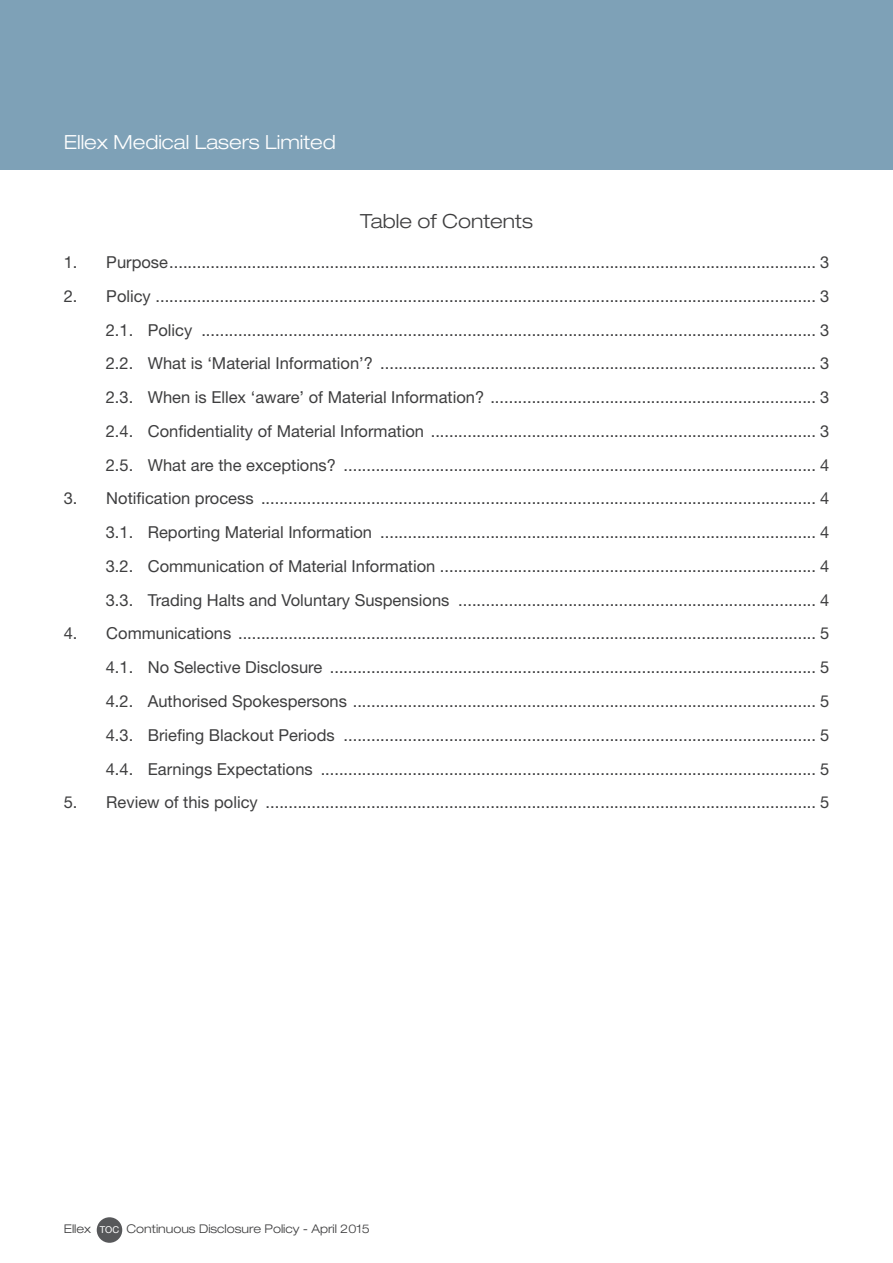
<style>
.page{position:relative;width:893px;height:1263px;background:#fff}
.page>*{position:absolute;margin:0;border:0;box-sizing:border-box;transform-origin:0 0}
.t1{font:300 expanded 19.5px "Helvetica Neue";color:#fff}
.t2{font:300 expanded 19.5px "Helvetica Neue";color:#3e3e3f}
.TOC_2{font:16.5px "Helvetica Neue";color:#3e3e3f}
.TOC_1{font:16.5px "Helvetica Neue";color:#3e3e3f}
.t3{font:300 expanded 12px "Helvetica Neue";color:#3e3e3f}
.s1{font-weight:400;font-stretch:normal;font-size:9.45px;color:#fff}
</style>
<div class="page">
<div style="left:0;top:0;width:893px;height:170px;background:#7ea1b7"></div>
<div style="left:97px;top:1217px;width:25px;height:26px;background:#57585a;border-radius:50%"></div>
<p class="t1" style="left:64px;top:130px;width:274px">Ellex Medical Lasers Limited</p>
<p class="t2" style="left:360px;top:209px;width:174px">Table of Contents</p>
<p class="TOC_1" style="left:64px;top:252px;width:767px">1. Purpose............................................................................................................................................. 3</p>
<p class="TOC_1" style="left:64px;top:286px;width:767px">2. Policy ................................................................................................................................................ 3</p>
<p class="TOC_2" style="left:106px;top:320px;width:725px">2.1. Policy ...................................................................................................................................... 3</p>
<p class="TOC_2" style="left:106px;top:354px;width:725px">2.2. What is ‘Material Information’? ............................................................................................... 3</p>
<p class="TOC_2" style="left:106px;top:387px;width:725px">2.3. When is Ellex ‘aware’ of Material Information? ....................................................................... 3</p>
<p class="TOC_2" style="left:106px;top:421px;width:725px">2.4. Confidentiality of Material Information .................................................................................... 3</p>
<p class="TOC_2" style="left:106px;top:455px;width:725px">2.5. What are the exceptions? ....................................................................................................... 4</p>
<p class="TOC_1" style="left:64px;top:489px;width:767px">3. Notification process ......................................................................................................................... 4</p>
<p class="TOC_2" style="left:106px;top:522px;width:725px">3.1. Reporting Material Information ............................................................................................... 4</p>
<p class="TOC_2" style="left:106px;top:556px;width:725px">3.2. Communication of Material Information .................................................................................. 4</p>
<p class="TOC_2" style="left:106px;top:590px;width:725px">3.3. Trading Halts and Voluntary Suspensions .............................................................................. 4</p>
<p class="TOC_1" style="left:64px;top:624px;width:767px">4. Communications .............................................................................................................................. 5</p>
<p class="TOC_2" style="left:106px;top:657px;width:725px">4.1. No Selective Disclosure .......................................................................................................... 5</p>
<p class="TOC_2" style="left:106px;top:691px;width:725px">4.2. Authorised Spokespersons ..................................................................................................... 5</p>
<p class="TOC_2" style="left:106px;top:725px;width:725px">4.3. Briefing Blackout Periods ....................................................................................................... 5</p>
<p class="TOC_2" style="left:106px;top:759px;width:725px">4.4. Earnings Expectations ............................................................................................................ 5</p>
<p class="TOC_1" style="left:64px;top:792px;width:767px">5. Review of this policy ........................................................................................................................ 5</p>
<p class="t3" style="left:64px;top:1221px;width:307px">Ellex <span class="s1">toc</span> Continuous Disclosure Policy - April 2015</p>
</div>
